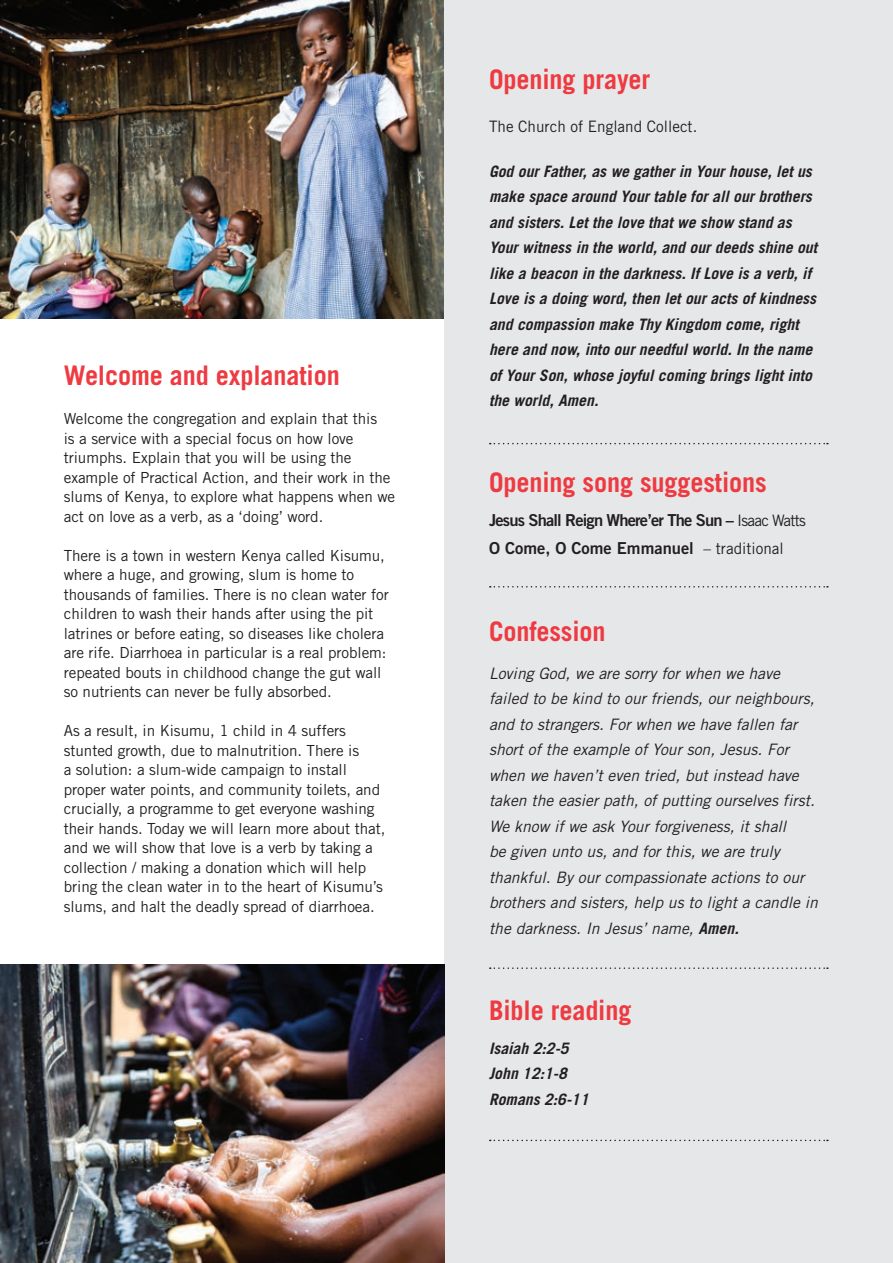
<style>
.page{position:relative;width:893px;height:1263px;background:#fff}
.page>*{position:absolute;margin:0;border:0;box-sizing:border-box;transform-origin:0 0}
.t1{font:700 27px "Trade Gothic";letter-spacing:-.005em;color:#ee3a41}
.t2{font:16.5px/28px "Trade Gothic Bold Two";letter-spacing:-.05em;color:#231f20}
.t3{font:italic 700 15.75px/25.5px "Trade Gothic";color:#231f20}
.t4{font:italic 15.75px/25.5px "Trade Gothic";color:#231f20}
.t5{font:15.75px "Trade Gothic";color:#231f20}
.t6{font:15.3px/19.5px "Trade Gothic";letter-spacing:-.005em;color:#231f20}
.s1{font-family:"Trade Gothic";font-size:15.75px}
.s2{font-weight:700}
</style>
<div class="page">
<img style="left:0;top:0;width:445px;height:318px">
<div style="left:445px;top:0;width:448px;height:1263px;background:#e6e7e9"></div>
<svg style="left:490px;top:443px;width:338px;height:1px"></svg>
<svg style="left:490px;top:586px;width:338px;height:1px"></svg>
<svg style="left:490px;top:967px;width:338px;height:2px"></svg>
<svg style="left:490px;top:1140px;width:338px;height:1px"></svg>
<img style="left:0;top:964px;width:445px;height:299px">
<h1 class="t1" style="left:64px;top:359px;width:278px">Welcome and explanation</h1>
<p class="t6" style="left:64px;top:409px;width:333px">Welcome the congregation and explain that this<br>is a service with a special focus on how love triumphs. Explain that you will be using the example of Practical Action, and their work in the slums of Kenya, to explore what happens when we act on love as a verb, as a ‘doing’ word.</p>
<p class="t6" style="left:64px;top:545px;width:327px">There is a town in western Kenya called Kisumu, where a huge, and growing, slum is home to thousands of families. There is no clean water for children to wash their hands after using the pit latrines or before eating, so diseases like cholera are rife. Diarrhoea in particular is a real problem: repeated bouts in childhood change the gut wall so nutrients can never be fully absorbed.</p>
<p class="t6" style="left:64px;top:721px;width:323px">As a result, in Kisumu, 1 child in 4 suffers stunted growth, due to malnutrition. There is<br>a solution: a slum-wide campaign to install proper water points, and community toilets, and crucially, a programme to get everyone washing their hands. Today we will learn more about that, and we will show that love is a verb by taking a collection / making a donation which will help bring the clean water in to the heart of Kisumu’s slums, and halt the deadly spread of diarrhoea.</p>
<h1 class="t1" style="left:489px;top:63px;width:163px">Opening prayer</h1>
<p class="t5" style="left:489px;top:116px;width:210px">The Church of England Collect.</p>
<p class="t3" style="left:489px;top:158px;width:330px">God our Father, as we gather in Your house, let us make space around Your table for all our brothers and sisters. Let the love that we show stand as Your witness in the world, and our deeds shine out like a beacon in the darkness. If Love is a verb, if Love is a doing word, then let our acts of kindness and compassion make Thy Kingdom come, right here and now, into our needful world. In the name of Your Son, whose joyful coming brings light into the world, Amen.</p>
<h1 class="t1" style="left:489px;top:466px;width:279px">Opening song suggestions</h1>
<p class="t2" style="left:489px;top:506px;width:318px">Jesus Shall Reign Where’er The Sun – <span class="s1">Isaac Watts<br></span>O Come, O Come Emmanuel <span class="s1">– traditional</span></p>
<h1 class="t1" style="left:489px;top:614px;width:118px">Confession</h1>
<p class="t4" style="left:489px;top:660px;width:330px">Loving God, we are sorry for when we have failed to be kind to our friends, our neighbours, and to strangers. For when we have fallen far short of the example of Your son, Jesus. For when we haven’t even tried, but instead have taken the easier path, of putting ourselves first.<br>We know if we ask Your forgiveness, it shall<br>be given unto us, and for this, we are truly thankful. By our compassionate actions to our brothers and sisters, help us to light a candle in the darkness. In Jesus’ name, <span class="s2">Amen.</span></p>
<h1 class="t1" style="left:489px;top:994px;width:144px">Bible reading</h1>
<p class="t3" style="left:489px;top:1035px;width:101px">Isaiah 2:2-5<br>John 12:1-8<br>Romans 2:6-11</p>
</div>
